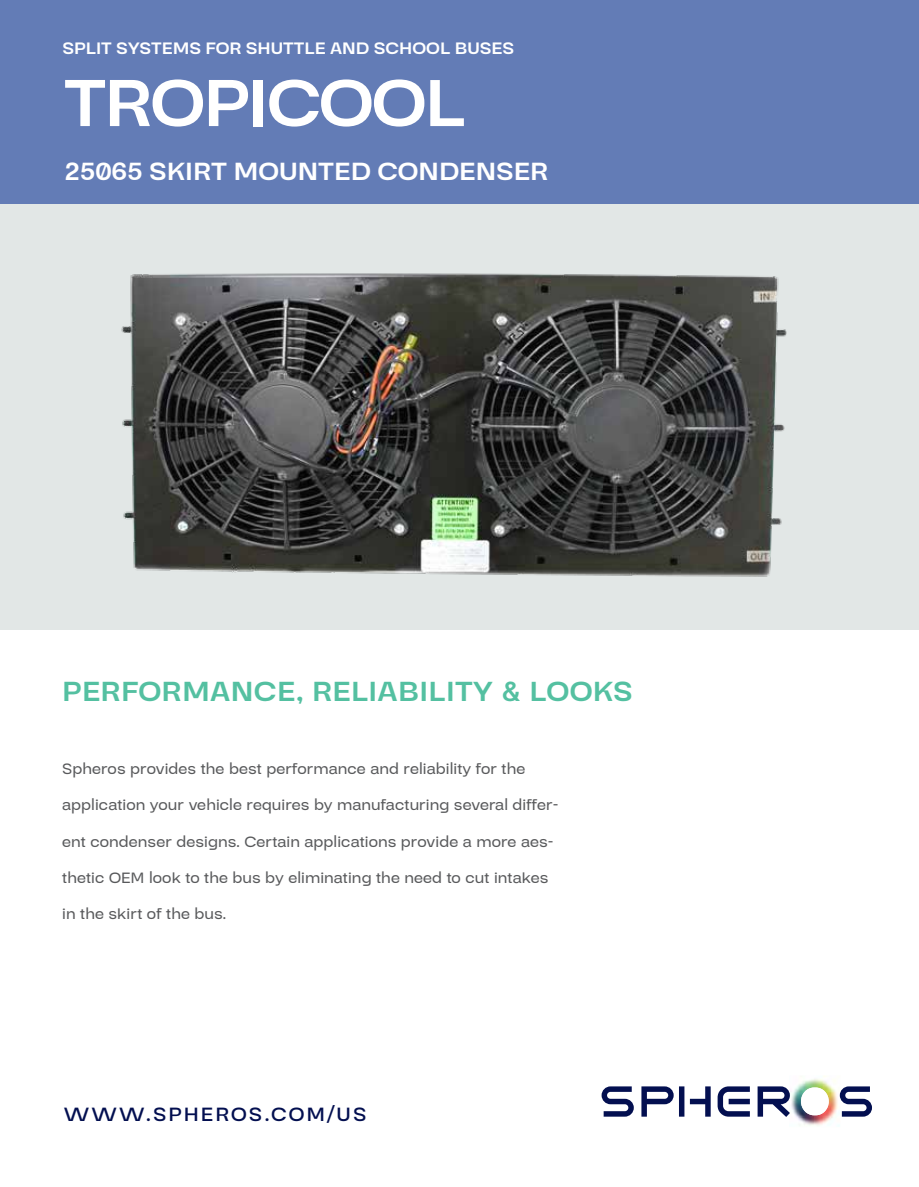
<style>
.page{position:relative;width:919px;height:1187px;background:#fff}
.page>*{position:absolute;margin:0;border:0;box-sizing:border-box;transform-origin:0 0}
.t1{font:700 72px "Stara";letter-spacing:-.03em;color:#fff}
.t2{font:700 30px "Stara";letter-spacing:.01em;color:#54c0a1}
.t3{font:700 27px "Stara";color:#fff}
.t4{font:600 21px "Stara";letter-spacing:.1em;color:#030f50}
.t5{font:700 18px "Stara";color:#fff}
.t6{font:500 16.5px/36px "Stara";letter-spacing:.005em;color:#58595b}
</style>
<div class="page">
<div style="left:0;top:0;width:918px;height:629px;background:#e2e7e6"></div>
<div style="left:0;top:0;width:918px;height:204px;background:#637cb6"></div>
<img style="left:121px;top:273px;width:666px;height:304px">
<img style="left:789px;top:1076px;width:51px;height:51px">
<img style="left:800px;top:1087px;width:28px;height:28px;border-radius:13px">
<svg style="left:601px;top:1086px;width:32px;height:30px"></svg>
<svg style="left:839px;top:1086px;width:32px;height:30px"></svg>
<svg style="left:641px;top:1086px;width:32px;height:30px"></svg>
<svg style="left:717px;top:1086px;width:32px;height:30px"></svg>
<svg style="left:679px;top:1086px;width:31px;height:30px"></svg>
<svg style="left:757px;top:1086px;width:32px;height:30px"></svg>
<p class="t5" style="left:62px;top:38px;width:453px">SPLIT SYSTEMS FOR SHUTTLE AND SCHOOL BUSES</p>
<h1 class="t1" style="left:64px;top:61px;width:403px">TROPICOOL</h1>
<h3 class="t3" style="left:65px;top:156px;width:484px">25065 SKIRT MOUNTED CONDENSER</h3>
<h2 class="t2" style="left:62px;top:673px;width:572px">PERFORMANCE, RELIABILITY &amp; LOOKS</h2>
<p class="t6" style="left:62px;top:750px;width:497px">Spheros provides the best performance and reliability for the application your vehicle requires by manufacturing several differ&shy;ent condenser designs. Certain applications provide a more aes&shy;thetic OEM look to the bus by eliminating the need to cut intakes in the skirt of the bus.</p>
<p class="t4" style="left:64px;top:1101px;width:304px">WWW.SPHEROS.COM/US</p>
</div>
